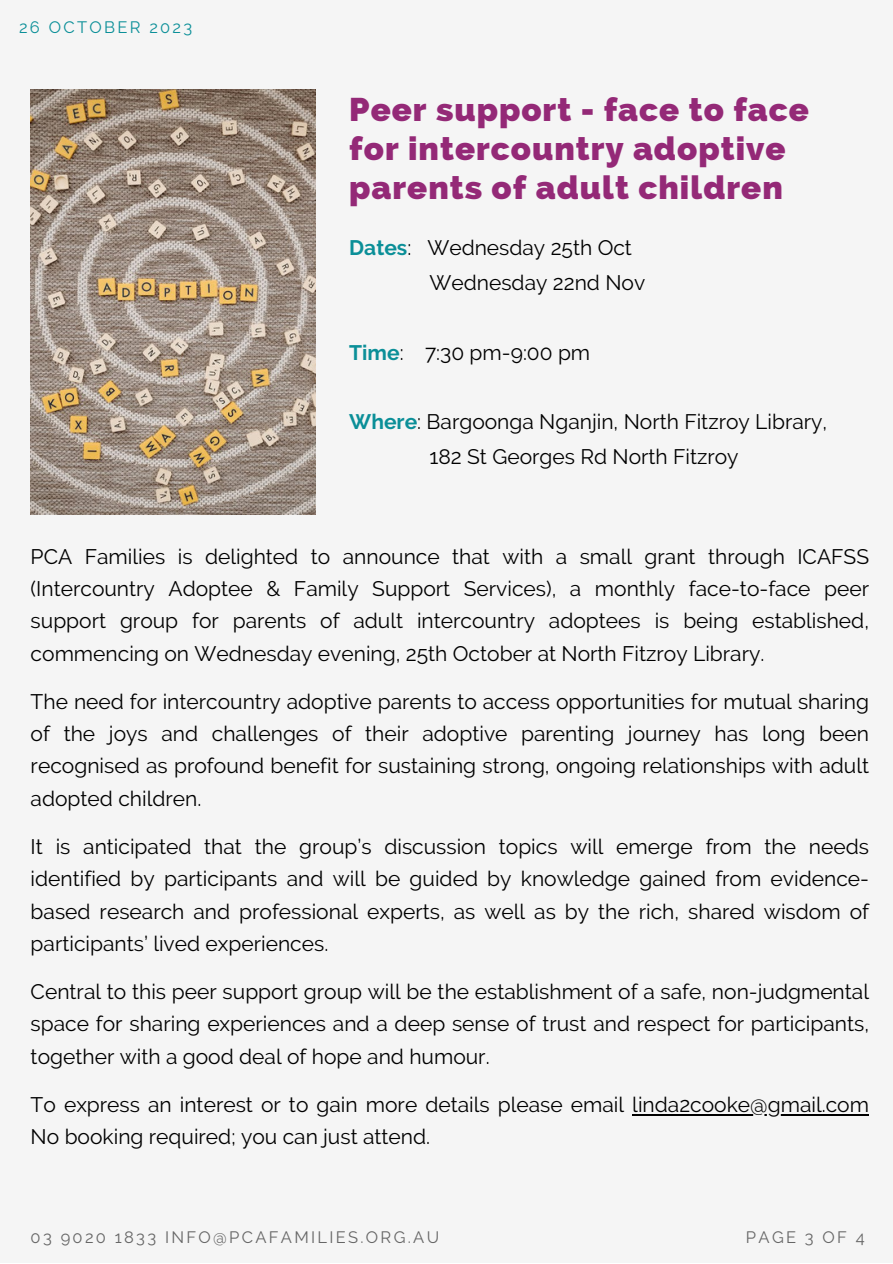
<style>
.page{position:relative;width:893px;height:1264px;background:#fff}
.page>*{position:absolute;margin:0;border:0;box-sizing:border-box;transform-origin:0 0}
.t1{font:800 33px/39.3px "Raleway";letter-spacing:.03em;color:#942977}
.t2{font:21px/32.4px "Raleway";color:#000;text-align:justify}
.t3{font:16.5px "Raleway";letter-spacing:.14em;color:#666}
.t4{font:16.5px "Raleway";letter-spacing:.14em;color:#0b8f98}
.s1{font-weight:700;color:#0b8f98}
</style>
<div class="page">
<div style="left:0;top:0;width:892px;height:1262px;background:#f5f5f5"></div>
<img style="left:31px;top:89px;width:284px;height:425px">
<hr style="left:632px;top:1113px;width:237px;height:2px;background:#000">
<p class="t4" style="left:19px;top:18px;width:175px">26 OCTOBER 2023</p>
<p class="t1" style="left:349px;top:89px;width:461px">Peer support - face to face for intercountry adoptive parents of adult children</p>
<p class="t2" style="left:349px;top:231px;width:284px"><span class="s1">Dates</span>: Wednesday 25th Oct</p>
<p class="t2" style="left:429px;top:266px;width:217px">Wednesday 22nd Nov</p>
<p class="t2" style="left:349px;top:336px;width:242px"><span class="s1">Time</span>: 7:30 pm-9:00 pm</p>
<p class="t2" style="left:349px;top:405px;width:479px"><span class="s1">Where</span>: Bargoonga Nganjin, North Fitzroy Library,</p>
<p class="t2" style="left:429px;top:440px;width:310px">182 St Georges Rd North Fitzroy</p>
<p class="t2" style="left:31px;top:540px;width:839px">PCA Families is delighted to announce that with a small grant through ICAFSS (Intercountry Adoptee &amp; Family Support Services), a monthly face-to-face peer support group for parents of adult intercountry adoptees is being established, commencing on Wednesday evening, 25th October at North Fitzroy Library.</p>
<p class="t2" style="left:31px;top:685px;width:839px">The need for intercountry adoptive parents to access opportunities for mutual sharing of the joys and challenges of their adoptive parenting journey has long been recognised as profound benefit for sustaining strong, ongoing relationships with adult adopted children.</p>
<p class="t2" style="left:31px;top:830px;width:839px">It is anticipated that the group’s discussion topics will emerge from the needs identified by participants and will be guided by knowledge gained from evidence&shy;based research and professional experts, as well as by the rich, shared wisdom of participants’ lived experiences.</p>
<p class="t2" style="left:31px;top:975px;width:839px">Central to this peer support group will be the establishment of a safe, non-judgmental space for sharing experiences and a deep sense of trust and respect for participants, together with a good deal of hope and humour.</p>
<p class="t2" style="left:31px;top:1088px;width:839px">To express an interest or to gain more details please email linda2cooke@gmail.com<br>No booking required; you can just attend.</p>
<p class="t3" style="left:31px;top:1226px;width:410px">03 9020 1833 INFO@PCAFAMILIES.ORG.AU</p>
<p class="t3" style="left:746px;top:1226px;width:120px">PAGE 3 OF 4</p>
</div>
